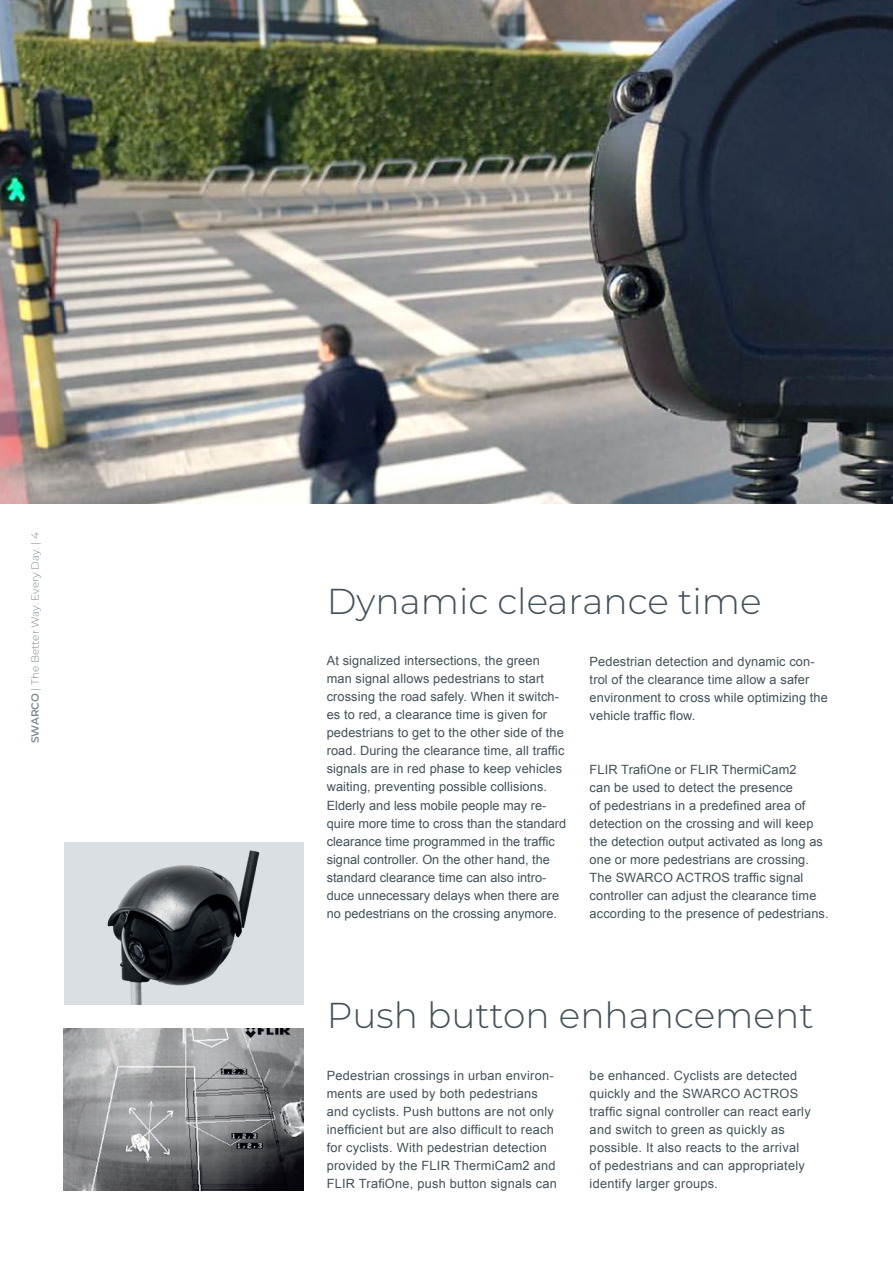
<style>
.page{position:relative;width:893px;height:1263px;background:#fff}
.page>*{position:absolute;margin:0;border:0;box-sizing:border-box;transform-origin:0 0}
.t1{font:300 36px "Montserrat";color:#425159}
.t2{font:12.75px/18px "Arial";letter-spacing:.01em;color:#425159}
.t3{font:300 10.5px "Montserrat";color:#7b8a92}
.s1{font-weight:600}
</style>
<div class="page">
<img style="left:0;top:0;width:893px;height:504px">
<div style="left:64px;top:842px;width:239px;height:163px;background:#dadfe4"></div>
<img style="left:107px;top:850px;width:153px;height:155px">
<img style="left:64px;top:1028px;width:239px;height:163px">
<p class="t3" style="left:28px;top:743px;width:213px;rotate:-90deg"><span class="s1">SWARCO</span> | The Better Way. Every Day. | 4</p>
<p class="t1" style="left:327px;top:577px;width:436px">Dynamic clearance time</p>
<p class="t2" style="left:327px;top:652px;width:239px">At signalized intersections, the green man signal allows pedestrians to start crossing the road safely. When it switch&shy;es to red, a clearance time is given for pedestrians to get to the other side of the road. During the clearance time, all traffic signals are in red phase to keep vehicles waiting, preventing possible collisions.</p>
<p class="t2" style="left:327px;top:797px;width:241px">Elderly and less mobile people may re&shy;quire more time to cross than the standard clearance time programmed in the traffic signal controller. On the other hand, the standard clearance time can also intro&shy;duce unnecessary delays when there are no pedestrians on the crossing anymore.</p>
<p class="t2" style="left:590px;top:653px;width:240px">Pedestrian detection and dynamic con&shy;trol of the clearance time allow a safer environment to cross while optimizing the vehicle traffic flow.</p>
<p class="t2" style="left:590px;top:761px;width:240px">FLIR TrafiOne or FLIR ThermiCam2<br>can be used to detect the presence<br>of pedestrians in a predefined area of detection on the crossing and will keep the detection output activated as long as one or more pedestrians are crossing.<br>The SWARCO ACTROS traffic signal controller can adjust the clearance time according to the presence of pedestrians.</p>
<p class="t1" style="left:327px;top:990px;width:488px">Push button enhancement</p>
<p class="t2" style="left:327px;top:1067px;width:232px">Pedestrian crossings in urban environ&shy;ments are used by both pedestrians and cyclists. Push buttons are not only inefficient but are also difficult to reach for cyclists. With pedestrian detection provided by the FLIR ThermiCam2 and FLIR TrafiOne, push button signals can</p>
<p class="t2" style="left:590px;top:1067px;width:223px">be enhanced. Cyclists are detected quickly and the SWARCO ACTROS traffic signal controller can react early and switch to green as quickly as possible. It also reacts to the arrival of pedestrians and can appropriately identify larger groups.</p>
</div>
